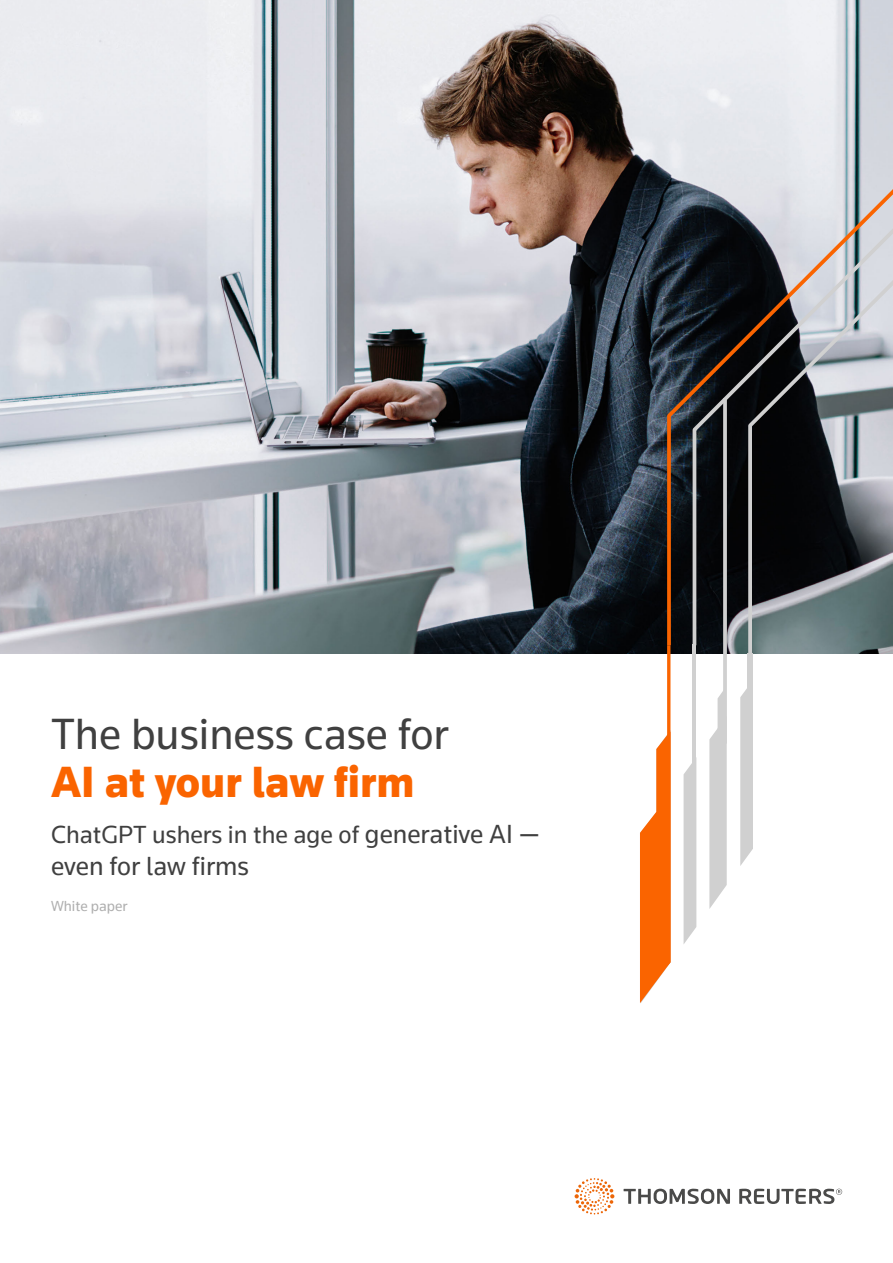
<style>
.page{position:relative;width:893px;height:1263px;background:#fff}
.page>*{position:absolute;margin:0;border:0;box-sizing:border-box;transform-origin:0 0}
.t1{font:45px "Knowledge 2017";color:#404040}
.t2{font:900 45px "Knowledge 2017";color:#fa6400}
.t3{font:27px "Knowledge 2017";color:#404040}
.t4{font:25.5px "Knowledge 2017";color:#404040}
.t5{font:15px "Knowledge 2017";color:#afafaf}
.s1{font-size:27px}
</style>
<div class="page">
<img style="left:0;top:0;width:893px;height:654px">
<svg style="left:624px;top:1189px;width:218px;height:15px"></svg>
<svg style="left:575px;top:1178px;width:39px;height:36px"></svg>
<svg style="left:665px;top:153px;width:228px;height:492px"></svg>
<svg style="left:746px;top:212px;width:147px;height:442px"></svg>
<svg style="left:691px;top:217px;width:202px;height:432px"></svg>
<svg style="left:640px;top:645px;width:113px;height:358px"></svg>
<h1 class="t1" style="left:51px;top:706px;width:399px">The business case for</h1>
<h1 class="t2" style="left:51px;top:754px;width:365px">AI at your law firm</h1>
<p class="t4" style="left:51px;top:819px;width:490px">ChatGPT ushers in the age of <span class="s1">generative AI —</span></p>
<p class="t3" style="left:51px;top:849px;width:200px">even for law firms</p>
<p class="t5" style="left:51px;top:897px;width:78px">White paper</p>
</div>
